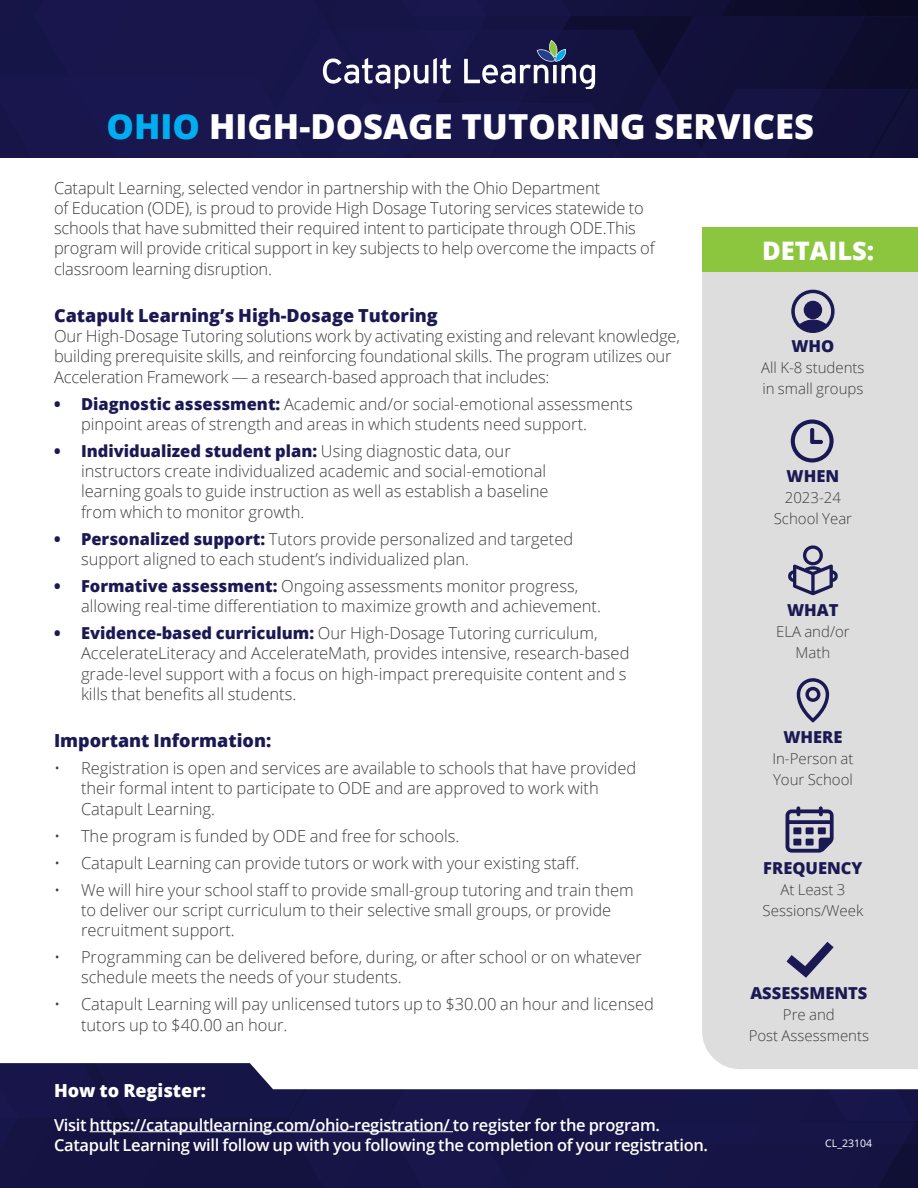
<style>
.page{position:relative;width:918px;height:1188px;background:#fff}
.page>*{position:absolute;margin:0;border:0;box-sizing:border-box;transform-origin:0 0}
.t1{font:800 34.5px "Open Sans";color:#fff}
.t2{font:800 25.5px "Open Sans";color:#fff}
.NEW_Body_Copy{font:800 18px "Open Sans";color:#1b1953}
.NEW_Body_Copy-2{font:800 18px "Open Sans";color:#fff}
.NEW_Body_Copy-3{font:300 16.5px/20.2px "Open Sans";color:#3e3e3f}
.NEW_Body_Copy-4{font:600 16.5px/20.2px "Open Sans";letter-spacing:-.02em;color:#fff}
.NEW_Subheads{font:800 16.5px "Open Sans";color:#1b1953}
.NEW_Body_List{font:300 15px/21px "Open Sans";color:#3e3e3f;text-align:center}
.NEW_Body_List-2{font:10.5px "Open Sans";color:#fff}
.s1{color:#00aeef}
.s2{font-weight:800;color:#1b1953}
</style>
<div class="page">
<div style="left:702px;top:272px;width:216px;height:791px;background:#dedddd"></div>
<svg style="left:0;top:0;width:918px;height:157px;background:#191848"></svg>
<div style="left:702px;top:227px;width:216px;height:45px;background:#8bc63e"></div>
<svg style="left:791px;top:289px;width:44px;height:45px;background:#87859f"></svg>
<svg style="left:791px;top:420px;width:43px;height:43px;background:#9f9db0"></svg>
<svg style="left:788px;top:545px;width:50px;height:50px;background:#a4a3b4"></svg>
<svg style="left:797px;top:678px;width:32px;height:45px"></svg>
<svg style="left:786px;top:806px;width:48px;height:47px;background:#8886a0"></svg>
<div style="left:793px;top:827px;width:8px;height:7px;background:#1b1953"></div>
<div style="left:818px;top:827px;width:8px;height:7px;background:#1b1953"></div>
<div style="left:806px;top:827px;width:8px;height:7px;background:#1b1953"></div>
<div style="left:793px;top:839px;width:8px;height:7px;background:#1b1953"></div>
<div style="left:806px;top:839px;width:8px;height:7px;background:#1b1953"></div>
<svg style="left:787px;top:942px;width:47px;height:36px;background:#a5a4b5"></svg>
<svg style="left:0;top:1063px;width:918px;height:125px;background:#393761"></svg>
<hr style="left:90px;top:1131px;width:363px;height:1px;background:#fff">
<p class="t1" style="left:107px;top:100px;width:709px"><span class="s1">OHIO</span> HIGH-DOSAGE TUTORING SERVICES</p>
<p class="NEW_Body_Copy-3" style="left:54px;top:177px;width:602px">Catapult Learning, selected vendor in partnership with the Ohio Department<br>of Education (ODE), is proud to provide High Dosage Tutoring services statewide to schools that have submitted their required intent to participate through ODE.This program will provide critical support in key subjects to help overcome the impacts of classroom learning disruption.</p>
<p class="NEW_Body_Copy" style="left:54px;top:302px;width:385px">Catapult Learning’s High-Dosage Tutoring</p>
<p class="NEW_Body_Copy-3" style="left:54px;top:326px;width:627px">Our High-Dosage Tutoring solutions work by activating existing and relevant knowledge, building prerequisite skills, and reinforcing foundational skills. The program utilizes our<br>Acceleration Framework — a research-based approach that includes:</p>
<p class="NEW_Body_Copy-3" style="left:81px;top:393px;width:553px;text-indent:-27px"><span class="s2">• Diagnostic assessment:</span> Academic and/or social-emotional assessments pinpoint areas of strength and areas in which students need support.</p>
<p class="NEW_Body_Copy-3" style="left:81px;top:440px;width:469px;text-indent:-27px"><span class="s2">• Individualized student plan:</span> Using diagnostic data, our instructors create individualized academic and social-emotional learning goals to guide instruction as well as establish a baseline from which to monitor growth.</p>
<p class="NEW_Body_Copy-3" style="left:81px;top:528px;width:494px;text-indent:-27px"><span class="s2">• Personalized support:</span> Tutors provide personalized and targeted support aligned to each student’s individualized plan.</p>
<p class="NEW_Body_Copy-3" style="left:81px;top:575px;width:522px;text-indent:-27px"><span class="s2">• Formative assessment:</span> Ongoing assessments monitor progress, allowing real-time differentiation to maximize growth and achievement.</p>
<p class="NEW_Body_Copy-3" style="left:81px;top:623px;width:550px;text-indent:-27px"><span class="s2">• Evidence-based curriculum:</span> Our High-Dosage Tutoring curriculum, AccelerateLiteracy and AccelerateMath, provides intensive, research-based grade-level support with a focus on high-impact prerequisite content and s kills that benefits all students.</p>
<p class="NEW_Body_Copy" style="left:54px;top:727px;width:219px">Important Information:</p>
<p class="NEW_Body_Copy-3" style="left:81px;top:758px;width:557px;text-indent:-27px">• Registration is open and services are available to schools that have provided their formal intent to participate to ODE and are approved to work with<br>Catapult Learning.</p>
<p class="NEW_Body_Copy-3" style="left:54px;top:825px;width:407px">• The program is funded by ODE and free for schools.</p>
<p class="NEW_Body_Copy-3" style="left:54px;top:852px;width:527px">• Catapult Learning can provide tutors or work with your existing staff.</p>
<p class="NEW_Body_Copy-3" style="left:81px;top:879px;width:554px;text-indent:-27px">• We will hire your school staff to provide small-group tutoring and train them to deliver our script curriculum to their selective small groups, or provide recruitment support.</p>
<p class="NEW_Body_Copy-3" style="left:81px;top:947px;width:563px;text-indent:-27px">• Programming can be delivered before, during, or after school or on whatever schedule meets the needs of your students.</p>
<p class="NEW_Body_Copy-3" style="left:81px;top:994px;width:574px;text-indent:-27px">• Catapult Learning will pay unlicensed tutors up to $30.00 an hour and licensed tutors up to $40.00 an hour.</p>
<p class="NEW_Body_Copy-2" style="left:54px;top:1077px;width:154px">How to Register:</p>
<p class="NEW_Body_Copy-4" style="left:54px;top:1114px;width:656px">Visit https://catapultlearning.com/ohio-registration/ to register for the program.<br>Catapult Learning will follow up with you following the completion of your registration.</p>
<p class="t2" style="left:762px;top:231px;width:114px">DETAILS:</p>
<p class="NEW_Subheads" style="left:791px;top:334px;width:44px">WHO</p>
<p class="NEW_Body_List" style="left:761px;top:357px;width:105px;text-align:left">All K-8 students in small groups</p>
<p class="NEW_Subheads" style="left:787px;top:464px;width:54px">WHEN</p>
<p class="NEW_Body_List" style="left:774px;top:487px;width:80px">2023-24<br>School Year</p>
<p class="NEW_Subheads" style="left:787px;top:597px;width:53px">WHAT</p>
<p class="NEW_Body_List" style="left:776px;top:621px;width:75px">ELA and/or<br>Math</p>
<p class="NEW_Subheads" style="left:783px;top:724px;width:61px">WHERE</p>
<p class="NEW_Body_List" style="left:772px;top:748px;width:83px;text-align:left">In-Person at<br>Your School</p>
<p class="NEW_Subheads" style="left:763px;top:856px;width:101px">FREQUENCY</p>
<p class="NEW_Body_List" style="left:763px;top:879px;width:102px">At Least 3<br>Sessions/Week</p>
<p class="NEW_Subheads" style="left:750px;top:980px;width:119px">ASSESSMENTS</p>
<p class="NEW_Body_List" style="left:749px;top:1003px;width:122px">Pre and<br>Post Assessments</p>
<p class="NEW_Body_List-2" style="left:825px;top:1136px;width:48px">CL_23104</p>
</div>
